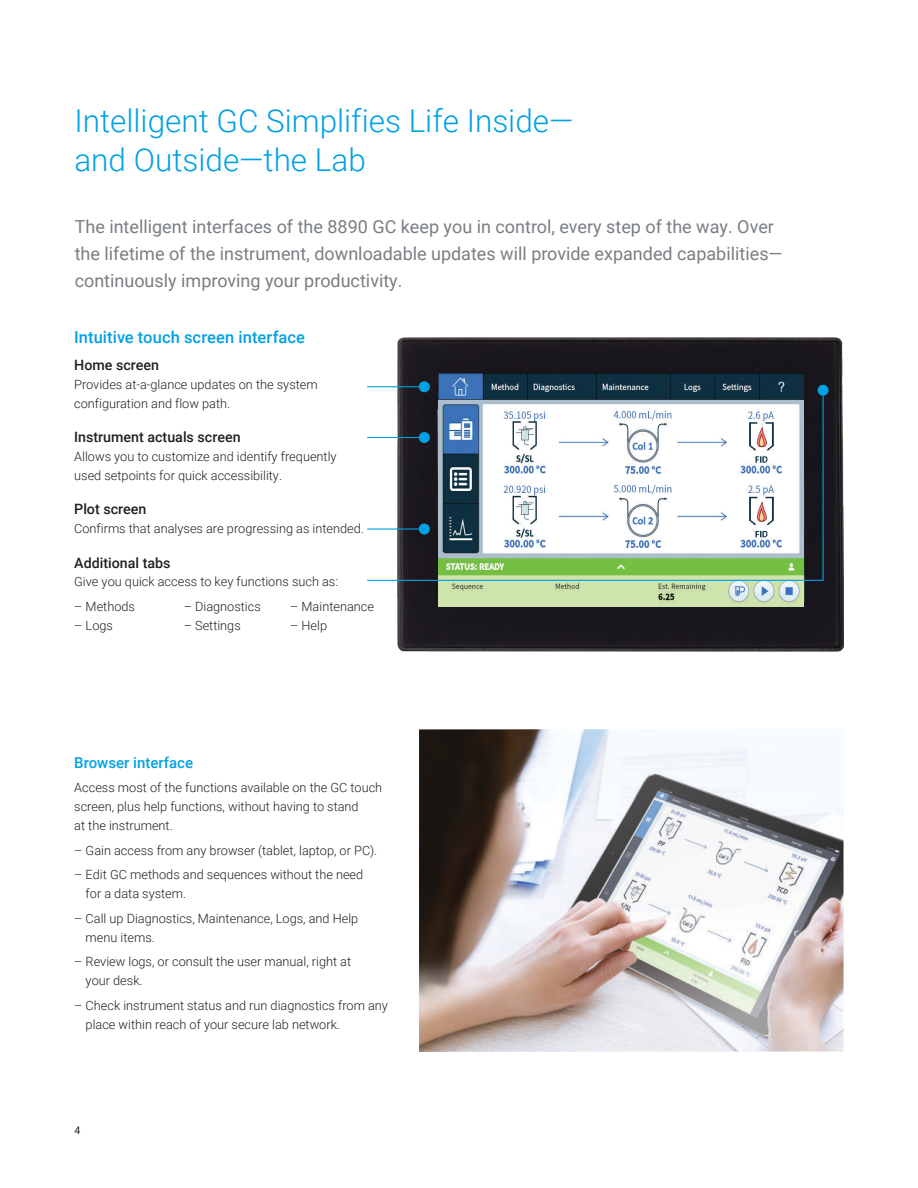
<style>
.page{position:relative;width:918px;height:1188px;background:#fff}
.page>*{position:absolute;margin:0;border:0;box-sizing:border-box;transform-origin:0 0}
.t1{font:300 31.5px/39px "Roboto";color:#00a1e4}
.t2{font:18px/27px "Roboto";color:#797e83}
.t3{font:500 16.5px "Roboto";letter-spacing:.005em;color:#00a1e4}
.t4{font:500 15px "Roboto";color:#00a1e4}
.t5{font:500 14.25px "Roboto";color:#231f20}
.t6{font:300 12.75px/18.8px "Roboto";color:#231f20}
.t7{font:10.5px "Roboto";color:#231f20}
</style>
<div class="page">
<img style="left:419px;top:729px;width:425px;height:323px">
<img style="left:392px;top:337px;width:452px;height:315px">
<img style="left:438px;top:374px;width:366px;height:233px">
<hr style="left:367px;top:386px;width:57px;height:1px;background:#00a1e4">
<div style="left:419px;top:381px;width:11px;height:11px;background:#00a1e4;border-radius:50%"></div>
<hr style="left:367px;top:437px;width:57px;height:1px;background:#00a1e4">
<div style="left:419px;top:432px;width:11px;height:11px;background:#00a1e4;border-radius:50%"></div>
<hr style="left:367px;top:528px;width:57px;height:2px;background:#00a1e4">
<div style="left:419px;top:524px;width:11px;height:11px;background:#00a1e4;border-radius:50%"></div>
<hr style="left:367px;top:580px;width:456px;height:1px;background:#00a1e4">
<hr style="left:823px;top:390px;width:1px;height:191px;background:#00a1e4">
<div style="left:818px;top:385px;width:11px;height:11px;background:#00a1e4;border-radius:50%"></div>
<h1 class="t1" style="left:74px;top:103px;width:501px">Intelligent GC Simplifies Life Inside— and Outside—the Lab</h1>
<h2 class="t2" style="left:75px;top:214px;width:710px">The intelligent interfaces of the 8890 GC keep you in control, every step of the way. Over the lifetime of the instrument, downloadable updates will provide expanded capabilities— continuously improving your productivity.</h2>
<p class="t3" style="left:74px;top:330px;width:232px">Intuitive touch screen interface</p>
<p class="t5" style="left:74px;top:359px;width:86px">Home screen</p>
<p class="t6" style="left:74px;top:376px;width:245px">Provides at-a-glance updates on the system configuration and flow path.</p>
<p class="t5" style="left:74px;top:431px;width:168px">Instrument actuals screen</p>
<p class="t6" style="left:74px;top:448px;width:264px">Allows you to customize and identify frequently used setpoints for quick accessibility.</p>
<p class="t5" style="left:74px;top:503px;width:74px">Plot screen</p>
<p class="t6" style="left:74px;top:520px;width:291px">Confirms that analyses are progressing as intended.</p>
<p class="t5" style="left:74px;top:556px;width:98px">Additional tabs</p>
<p class="t6" style="left:74px;top:573px;width:265px">Give you quick access to key functions such as:</p>
<p class="t6" style="left:74px;top:598px;width:62px">– Methods</p>
<p class="t6" style="left:184px;top:598px;width:79px">– Diagnostics</p>
<p class="t6" style="left:290px;top:598px;width:85px">– Maintenance</p>
<p class="t6" style="left:74px;top:617px;width:40px">– Logs</p>
<p class="t6" style="left:184px;top:617px;width:59px">– Settings</p>
<p class="t6" style="left:290px;top:617px;width:38px">– Help</p>
<p class="t4" style="left:74px;top:756px;width:120px">Browser interface</p>
<p class="t6" style="left:74px;top:779px;width:310px">Access most of the functions available on the GC touch screen, plus help functions, without having to stand<br>at the instrument.</p>
<p class="t6" style="left:74px;top:842px;width:305px">– Gain access from any browser (tablet, laptop, or PC).</p>
<p class="t6" style="left:86px;top:866px;width:279px;text-indent:-11px">– Edit GC methods and sequences without the need for a data system.</p>
<p class="t6" style="left:86px;top:910px;width:274px;text-indent:-11px">– Call up Diagnostics, Maintenance, Logs, and Help menu items.</p>
<p class="t6" style="left:86px;top:953px;width:267px;text-indent:-11px">– Review logs, or consult the user manual, right at your desk.</p>
<p class="t6" style="left:86px;top:997px;width:304px;text-indent:-11px">– Check instrument status and run diagnostics from any place within reach of your secure lab network.</p>
<p class="t7" style="left:75px;top:1126px;width:7px">4</p>
</div>
